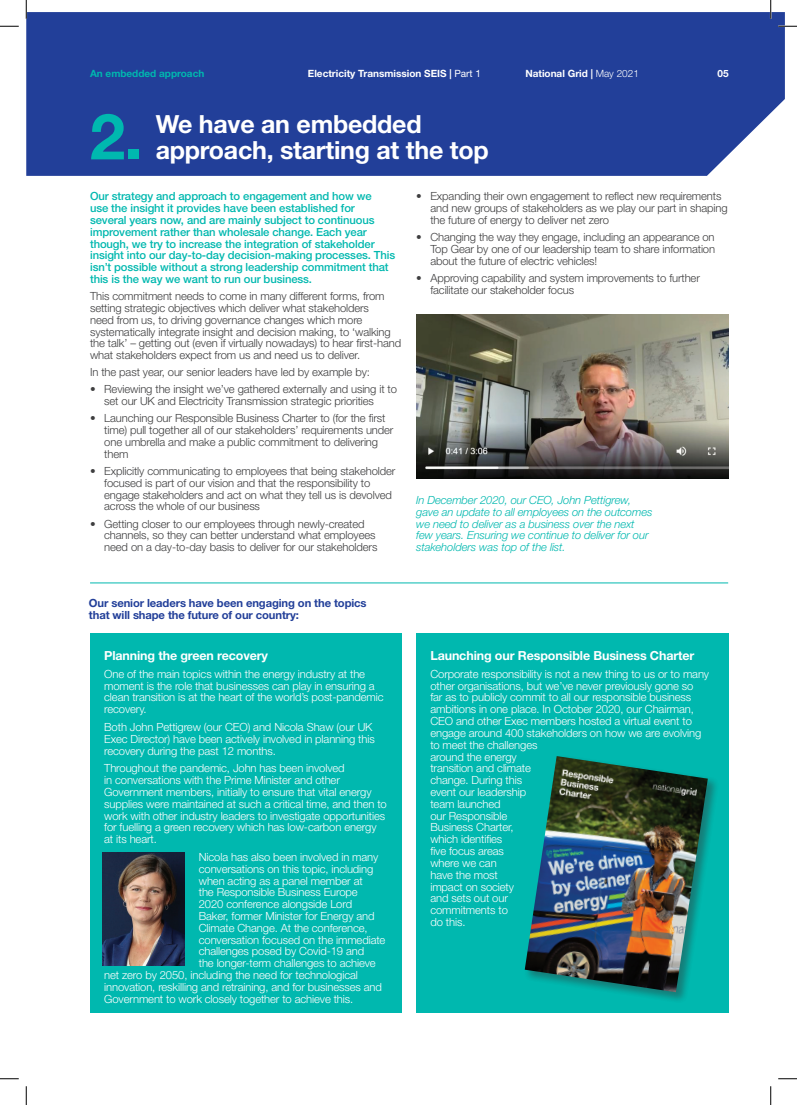
<style>
.page{position:relative;width:797px;height:1105px;background:#fff}
.page>*{position:absolute;margin:0;border:0;box-sizing:border-box;transform-origin:0 0}
.t1{font:700 63.75px "Helvetica Neue";color:#00b8af}
.t2{font:700 25px "Helvetica Neue";letter-spacing:-.01em;color:#fff}
.t3{font:700 12.5px "Helvetica Neue";letter-spacing:-.01em;color:#fff}
.t4{font:300 11.25px/11.8px "Helvetica Neue";letter-spacing:-.01em;color:#fff}
.t5{font:300 11.25px/11.8px "Helvetica Neue";letter-spacing:-.01em;color:#3e3e3f}
.t6{font:500 11.25px/11.9px "Helvetica Neue";letter-spacing:-.01em;color:#00b8af}
.t7{font:italic 300 11.25px/11.9px "Helvetica Neue";letter-spacing:-.01em;color:#00b8af}
.t8{font:700 11.25px/11.9px "Helvetica Neue";letter-spacing:-.01em;color:#223f99}
.t9{font:700 10px "Helvetica Neue";color:#fff}
.t10{font:700 10px "Helvetica Neue";color:#00b8af}
.s1{font-weight:400}
.s2{font-weight:300}
</style>
<div class="page">
<div style="left:26px;top:12px;width:759px;height:164px;background:#223f99"></div>
<img style="left:416px;top:314px;width:312px;height:164px">
<hr style="left:90px;top:583px;width:638px;height:1px;background:#00b8af">
<div style="left:90px;top:633px;width:312px;height:380px;background:#00b8af"></div>
<img style="left:103px;top:852px;width:82px;height:113px">
<div style="left:416px;top:633px;width:312px;height:380px;background:#00b8af"></div>
<div style="left:523px;top:755px;width:196px;height:248px;background:#3e3e3f;opacity:.25"></div>
<img style="left:524px;top:756px;width:183px;height:236px">
<svg style="left:0;top:25px;width:19px;height:2px"></svg>
<svg style="left:778px;top:25px;width:19px;height:2px"></svg>
<svg style="left:0;top:1078px;width:19px;height:1px"></svg>
<svg style="left:778px;top:1078px;width:19px;height:1px"></svg>
<svg style="left:25px;top:0;width:2px;height:19px"></svg>
<svg style="left:25px;top:1086px;width:2px;height:19px"></svg>
<svg style="left:770px;top:0;width:1px;height:19px"></svg>
<svg style="left:770px;top:1086px;width:1px;height:19px"></svg>
<p class="t10" style="left:90px;top:67px;width:116px">An embedded approach</p>
<p class="t9" style="left:308px;top:67px;width:175px">Electricity Transmission SEIS | <span class="s1">Part 1</span></p>
<p class="t9" style="left:525px;top:67px;width:115px">National Grid | <span class="s2">May 2021</span></p>
<p class="t9" style="left:717px;top:67px;width:13px">05</p>
<h2 class="t2" style="left:156px;top:109px;width:267px">We have an embedded</h2>
<h1 class="t1" style="left:90px;top:97px;width:54px">2.</h1>
<h2 class="t2" style="left:156px;top:135px;width:334px">approach, starting at the top</h2>
<p class="t6" style="left:90px;top:190px;width:307px">Our strategy and approach to engagement and how we<br>use the insight it provides have been established for<br>several years now, and are mainly subject to continuous improvement rather than wholesale change. Each year though, we try to increase the integration of stakeholder insight into our day-to-day decision-making processes. This isn’t possible without a strong leadership commitment that this is the way we want to run our business.</p>
<p class="t5" style="left:90px;top:290px;width:313px">This commitment needs to come in many different forms, from setting strategic objectives which deliver what stakeholders<br>need from us, to driving governance changes which more systematically integrate insight and decision making, to ‘walking the talk’ – getting out (even if virtually nowadays) to hear first-hand what stakeholders expect from us and need us to deliver.</p>
<p class="t5" style="left:90px;top:366px;width:281px">In the past year, our senior leaders have led by example by:</p>
<p class="t5" style="left:104px;top:383px;width:294px;text-indent:-14px">• Reviewing the insight we’ve gathered externally and using it to set our UK and Electricity Transmission strategic priorities</p>
<p class="t5" style="left:104px;top:412px;width:291px;text-indent:-14px">• Launching our Responsible Business Charter to (for the first time) pull together all of our stakeholders’ requirements under one umbrella and make a public commitment to delivering them</p>
<p class="t5" style="left:104px;top:465px;width:293px;text-indent:-14px">• Explicitly communicating to employees that being stakeholder focused is part of our vision and that the responsibility to engage stakeholders and act on what they tell us is devolved across the whole of our business</p>
<p class="t5" style="left:104px;top:517px;width:275px;text-indent:-14px">• Getting closer to our employees through newly-created channels, so they can better understand what employees need on a day-to-day basis to deliver for our stakeholders</p>
<p class="t5" style="left:430px;top:190px;width:299px;text-indent:-14px">• Expanding their own engagement to reflect new requirements and new groups of stakeholders as we play our part in shaping the future of energy to deliver net zero</p>
<p class="t5" style="left:430px;top:231px;width:286px;text-align:justify;text-indent:-14px">• Changing the way they engage, including an appearance on Top Gear by one of our leadership team to share information about the future of electric vehicles!</p>
<p class="t5" style="left:430px;top:272px;width:271px;text-indent:-14px">• Approving capability and system improvements to further facilitate our stakeholder focus</p>
<p class="t7" style="left:416px;top:494px;width:238px">In December 2020, our CEO, John Pettigrew, gave an update to all employees on the outcomes we need to deliver as a business over the next few years. Ensuring we continue to deliver for our stakeholders was top of the list.</p>
<p class="t8" style="left:89px;top:597px;width:279px">Our senior leaders have been engaging on the topics that will shape the future of our country:</p>
<p class="t3" style="left:104px;top:648px;width:165px">Planning the green recovery</p>
<p class="t4" style="left:104px;top:668px;width:281px">One of the main topics within the energy industry at the moment is the role that businesses can play in ensuring a clean transition is at the heart of the world’s post-pandemic recovery.</p>
<p class="t4" style="left:104px;top:721px;width:272px">Both John Pettigrew (our CEO) and Nicola Shaw (our UK<br>Exec Director) have been actively involved in planning this recovery during the past 12 months.</p>
<p class="t4" style="left:104px;top:762px;width:284px">Throughout the pandemic, John has been involved<br>in conversations with the Prime Minister and other Government members, initially to ensure that vital energy supplies were maintained at such a critical time, and then to work with other industry leaders to investigate opportunities for fuelling a green recovery which has low-carbon energy at its heart.</p>
<p class="t4" style="left:199px;top:851px;width:181px">Nicola has also been involved in many</p>
<p class="t4" style="left:199px;top:863px;width:176px">conversations on this topic, including</p>
<p class="t4" style="left:199px;top:874px;width:165px">when acting as a panel member at</p>
<p class="t4" style="left:199px;top:886px;width:160px">the Responsible Business Europe</p>
<p class="t4" style="left:199px;top:898px;width:155px">2020 conference alongside Lord</p>
<p class="t4" style="left:199px;top:910px;width:177px">Baker, former Minister for Energy and</p>
<p class="t4" style="left:199px;top:922px;width:170px">Climate Change. At the conference,</p>
<p class="t4" style="left:199px;top:933px;width:188px">conversation focused on the immediate</p>
<p class="t4" style="left:199px;top:945px;width:167px">challenges posed by Covid-19 and</p>
<p class="t4" style="left:199px;top:957px;width:178px">the longer-term challenges to achieve</p>
<p class="t4" style="left:104px;top:969px;width:255px">net zero by 2050, including the need for technological</p>
<p class="t4" style="left:104px;top:981px;width:279px">innovation, reskilling and retraining, and for businesses and</p>
<p class="t4" style="left:104px;top:993px;width:250px">Government to work closely together to achieve this.</p>
<p class="t3" style="left:430px;top:648px;width:265px">Launching our Responsible Business Charter</p>
<p class="t4" style="left:430px;top:668px;width:280px">Corporate responsibility is not a new thing to us or to many other organisations, but we’ve never previously gone so<br>far as to publicly commit to all our responsible business ambitions in one place. In October 2020, our Chairman,<br>CEO and other Exec members hosted a virtual event to engage around 400 stakeholders on how we are evolving to meet the challenges<br>around the energy<br>transition and climate<br>change. During this<br>event our leadership<br>team launched<br>our Responsible<br>Business Charter,<br>which identifies<br>five focus areas<br>where we can<br>have the most<br>impact on society<br>and sets out our<br>commitments to<br>do this.</p>
</div>
